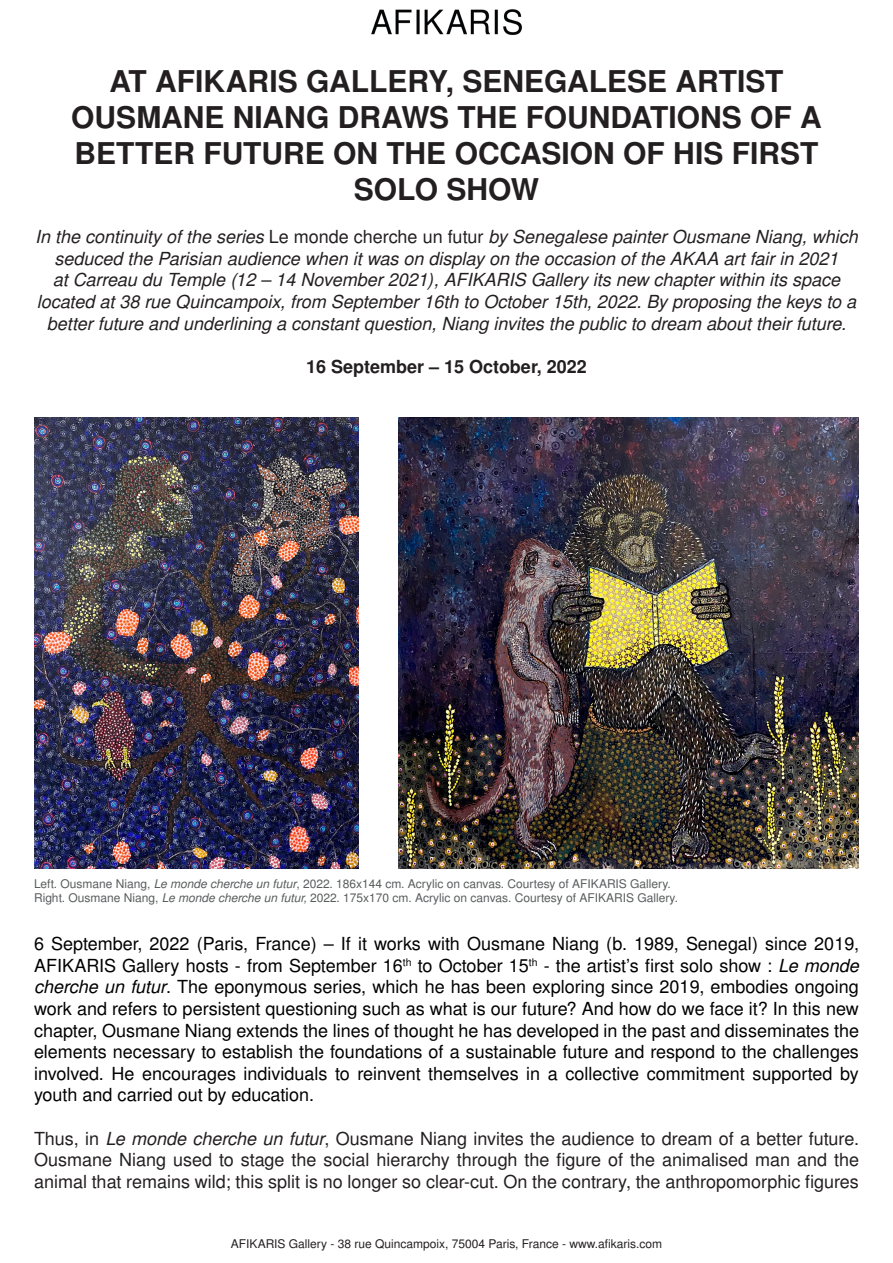
<style>
.page{position:relative;width:893px;height:1263px;background:#fff}
.page>*{position:absolute;margin:0;border:0;box-sizing:border-box;transform-origin:0 0}
.t1{font:700 30px/36px "Nimbus San L";color:#231f20;text-align:center}
.t2{font:18px/21.6px "Nimbus San L";color:#000;text-align:justify}
.t3{font:italic 18px/21.6px "Nimbus San L";color:#231f20;text-align:center}
.t4{font:18px/21.6px "Nimbus San L";color:#231f20;text-align:justify}
.t5{font:700 18px "Nimbus San L";color:#231f20}
.t6{font:12px/14.4px "Nimbus San L";color:#585b5c}
.t7{font:12px "Nimbus San L";color:#231f20}
.s1{font-style:normal}
.s2{font-style:italic}
</style>
<div class="page">
<img style="left:371px;top:9px;width:152px;height:26px">
<img style="left:34px;top:418px;width:325px;height:450px">
<img style="left:398px;top:418px;width:460px;height:450px">
<p class="t1" style="left:71px;top:65px;width:752px">AT AFIKARIS GALLERY, SENEGALESE ARTIST<br>OUSMANE NIANG DRAWS THE FOUNDATIONS OF A<br>BETTER FUTURE ON THE OCCASION OF HIS FIRST<br>SOLO SHOW</p>
<p class="t3" style="left:35px;top:226px;width:824px">In the continuity of the series <span class="s1">Le monde cherche un futur</span> by Senegalese painter Ousmane Niang, which seduced the Parisian audience when it was on display on the occasion of the AKAA art fair in 2021<br>at Carreau du Temple (12 – 14 November 2021), AFIKARIS Gallery its new chapter within its space located at 38 rue Quincampoix, from September 16th to October 15th, 2022. By proposing the keys to a better future and underlining a constant question, Niang invites the public to dream about their future.</p>
<p class="t5" style="left:306px;top:356px;width:282px">16 September – 15 October, 2022</p>
<p class="t6" style="left:34px;top:877px;width:646px">Left. Ousmane Niang, <span class="s2">Le monde cherche un futur</span>, 2022. 186x144 cm. Acrylic on canvas. Courtesy of AFIKARIS Gallery.<br>Right. Ousmane Niang, <span class="s2">Le monde cherche un futur,</span> 2022. 175x170 cm. Acrylic on canvas. Courtesy of AFIKARIS Gallery.</p>
<p class="t2" style="left:34px;top:933px;width:826px">6 September, 2022 (Paris, France) – If it works with Ousmane Niang (b. 1989, Senegal) since 2019, AFIKARIS Gallery hosts - from September 16<sup>th</sup> to October 15<sup>th</sup> - the artist’s first solo show : <span class="s2">Le monde cherche un futur</span>. The eponymous series, which he has been exploring since 2019, embodies ongoing work and refers to persistent questioning such as what is our future? And how do we face it? In this new chapter, Ousmane Niang extends the lines of thought he has developed in the past and disseminates the elements necessary to establish the foundations of a sustainable future and respond to the challenges involved. He encourages individuals to reinvent themselves in a collective commitment supported by youth and carried out by education.</p>
<p class="t4" style="left:34px;top:1128px;width:826px">Thus, in <span class="s2">Le monde cherche un futur</span>, Ousmane Niang invites the audience to dream of a better future.<br>Ousmane Niang used to stage the social hierarchy through the figure of the animalised man and the animal that remains wild; this split is no longer so clear-cut. On the contrary, the anthropomorphic figures</p>
<p class="t7" style="left:231px;top:1237px;width:433px">AFIKARIS Gallery - 38 rue Quincampoix, 75004 Paris, France - www.afikaris.com</p>
</div>
